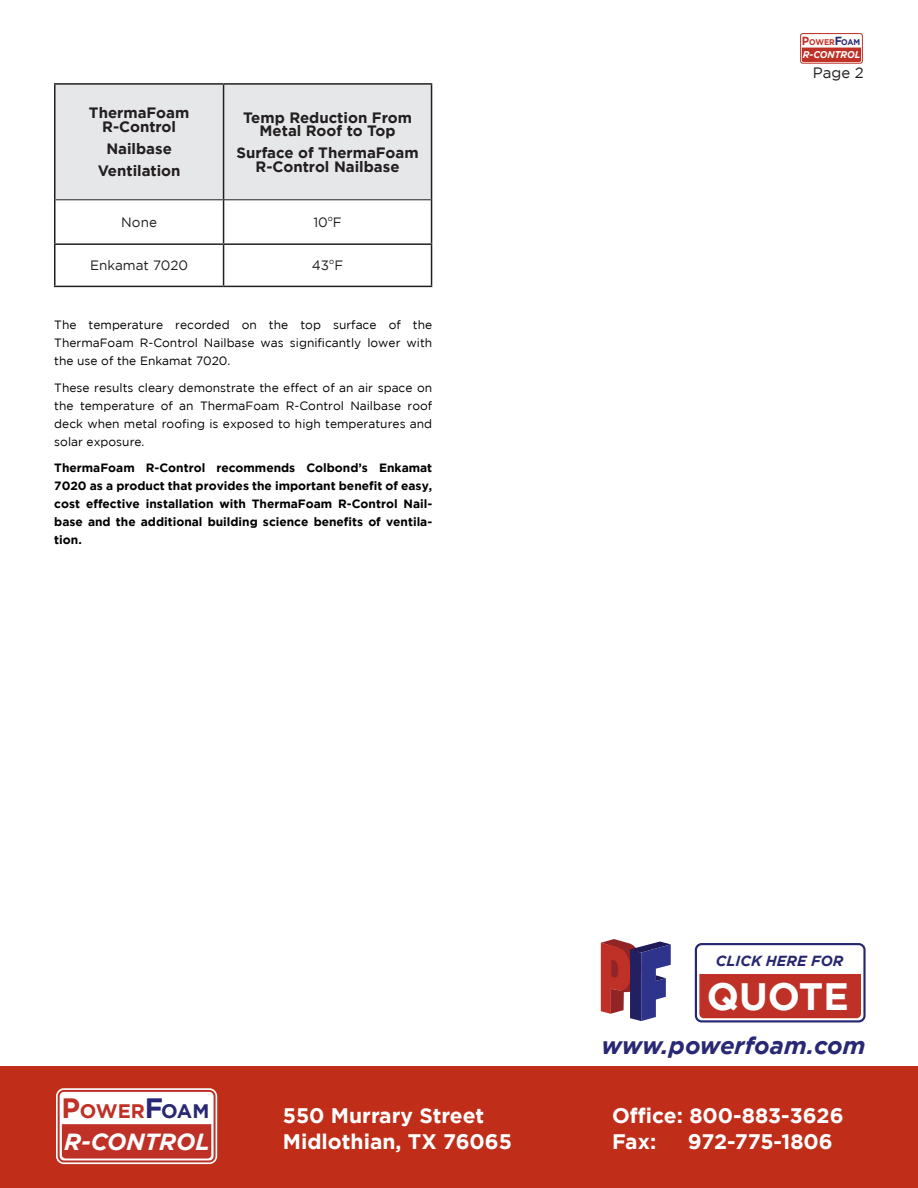
<style>
.page{position:relative;width:918px;height:1188px;background:#fff}
.page>*{position:absolute;margin:0;border:0;box-sizing:border-box;transform-origin:0 0}
.t1{font:700 38.1px "Gotham";color:#fff}
.Body_Subhead{font:italic 700 24px "Gotham";letter-spacing:-.005em;color:#292875}
.t2{font:italic 700 23.25px "Gotham";color:#fff}
.t3{font:700 21px/25.2px "Gotham";color:#fff}
.t4{font:700 19.5px "Gotham";color:#bf3126}
.Body_Copy{font:700 15px/13.5px "Gotham";color:#231f20;text-align:center}
.Page_Number{font:15px "Gotham";color:#231f20}
.t5{font:italic 700 14.55px "Gotham";color:#262770}
.Body_Copy-2{font:13.5px "Gotham";color:#231f20}
.Technical_Bulletin_B{font:12px/18px "Gotham";color:#000;text-align:justify}
.Technical_Bulletin_B-2{font:700 12px/18px "Gotham";color:#000;text-align:justify}
.t6{font:italic 700 9.75px "Gotham";color:#fff;scale:.94 1}
.t7{font:700 8.25px "Gotham";color:#bf3126;scale:.94 1}
.s1{font-size:11.7px}
.s2{font-size:11.7px;color:#292875}
.s3{color:#292875}
.s4{font-size:27.9px}
.s5{font-size:27.9px;color:#292875}
</style>
<div class="page">
<div style="left:800px;top:32px;width:63px;height:32px;border:2px solid #fff;border-radius:2px"></div>
<div style="left:801px;top:34px;width:61px;height:29px;background:#fff;border-radius:2px"></div>
<div style="left:800px;top:33px;width:63px;height:31px;border:1px solid #bf3126;border-radius:2px"></div>
<svg style="left:802px;top:48px;width:59px;height:14px"></svg>
<div style="left:0;top:1066px;width:918px;height:122px;background:#c02d19"></div>
<div style="left:56px;top:1088px;width:161px;height:76px;border:5px solid #fff;border-radius:5px"></div>
<div style="left:59px;top:1091px;width:156px;height:70px;background:#fff;border-radius:5px"></div>
<div style="left:58px;top:1090px;width:158px;height:72px;border:2px solid #bf3126;border-radius:5px"></div>
<div style="left:62px;top:1124px;width:149px;height:35px;background:#bf3126"></div>
<svg style="left:694px;top:943px;width:172px;height:80px"></svg>
<svg style="left:601px;top:939px;width:70px;height:82px"></svg>
<div style="left:56px;top:85px;width:375px;height:114px;background:#e6e7e9"></div>
<hr style="left:54px;top:83px;width:170px;height:2px;background:#231f20">
<hr style="left:54px;top:85px;width:2px;height:115px;background:#231f20">
<hr style="left:224px;top:83px;width:208px;height:2px;background:#231f20">
<hr style="left:223px;top:85px;width:1px;height:114px;background:#231f20">
<hr style="left:431px;top:85px;width:1px;height:115px;background:#231f20">
<hr style="left:54px;top:200px;width:2px;height:43px;background:#231f20">
<hr style="left:223px;top:200px;width:1px;height:43px;background:#231f20">
<hr style="left:431px;top:200px;width:1px;height:43px;background:#231f20">
<hr style="left:54px;top:245px;width:2px;height:41px;background:#231f20">
<hr style="left:223px;top:245px;width:1px;height:41px;background:#231f20">
<hr style="left:431px;top:245px;width:1px;height:41px;background:#231f20">
<hr style="left:54px;top:243px;width:170px;height:2px;background:#231f20">
<hr style="left:224px;top:243px;width:208px;height:2px;background:#231f20">
<hr style="left:54px;top:286px;width:170px;height:1px;background:#231f20">
<hr style="left:224px;top:286px;width:208px;height:1px;background:#231f20">
<hr style="left:56px;top:199px;width:168px;height:1px;background:#231f20">
<hr style="left:224px;top:199px;width:207px;height:1px;background:#231f20">
<p class="Body_Copy" style="left:89px;top:106px;width:102px">ThermaFoam<br>R-Control</p>
<p class="Body_Copy" style="left:106px;top:142px;width:67px">Nailbase</p>
<p class="Body_Copy" style="left:98px;top:164px;width:84px">Ventilation</p>
<p class="Body_Copy" style="left:243px;top:110px;width:170px">Temp Reduction From<br>Metal Roof to Top</p>
<p class="Body_Copy" style="left:236px;top:146px;width:184px">Surface of ThermaFoam<br>R-Control Nailbase</p>
<p class="Body_Copy-2" style="left:121px;top:215px;width:37px">None</p>
<p class="Body_Copy-2" style="left:313px;top:215px;width:30px">10<sup>o</sup>F</p>
<p class="Body_Copy-2" style="left:90px;top:258px;width:99px">Enkamat 7020</p>
<p class="Body_Copy-2" style="left:312px;top:258px;width:33px">43<sup>o</sup>F</p>
<p class="Technical_Bulletin_B" style="left:54px;top:315px;width:380px">The temperature recorded on the top surface of the ThermaFoam R-Control Nailbase was significantly lower with the use of the Enkamat 7020.</p>
<p class="Technical_Bulletin_B" style="left:54px;top:378px;width:379px">These results cleary demonstrate the effect of an air space on the temperature of an ThermaFoam R-Control Nailbase roof deck when metal roofing is exposed to high temperatures and solar exposure.</p>
<p class="Technical_Bulletin_B-2" style="left:54px;top:459px;width:380px">ThermaFoam R-Control recommends Colbond’s Enkamat 7020 as a product that provides the important benefit of easy, cost effective installation with ThermaFoam R-Control Nail&shy;base and the additional building science benefits of ventila&shy;tion.</p>
<p class="t7" style="left:802px;top:37px;width:64px"><span class="s1">P</span>OWER<span class="s2">F</span><span class="s3">OAM</span></p>
<p class="t6" style="left:803px;top:49px;width:63px">R-CONTROL</p>
<p class="Page_Number" style="left:813px;top:65px;width:52px">Page 2</p>
<p class="t5" style="left:716px;top:953px;width:129px">CLICK HERE FOR</p>
<p class="t1" style="left:707px;top:974px;width:144px">QUOTE</p>
<p class="Body_Subhead" style="left:602px;top:1031px;width:265px">www.powerfoam.com</p>
<p class="t4" style="left:61px;top:1100px;width:150px"><span class="s4">P</span>OWER<span class="s5">F</span><span class="s3">OAM</span></p>
<p class="t2" style="left:64px;top:1128px;width:147px">R-CONTROL</p>
<p class="t3" style="left:283px;top:1103px;width:231px">550 Murrary Street<br>Midlothian, TX 76065</p>
<p class="t3" style="left:612px;top:1103px;width:233px">Office: 800-883-3626<br>Fax:</p>
<p class="t3" style="left:688px;top:1128px;width:147px">972-775-1806</p>
</div>
